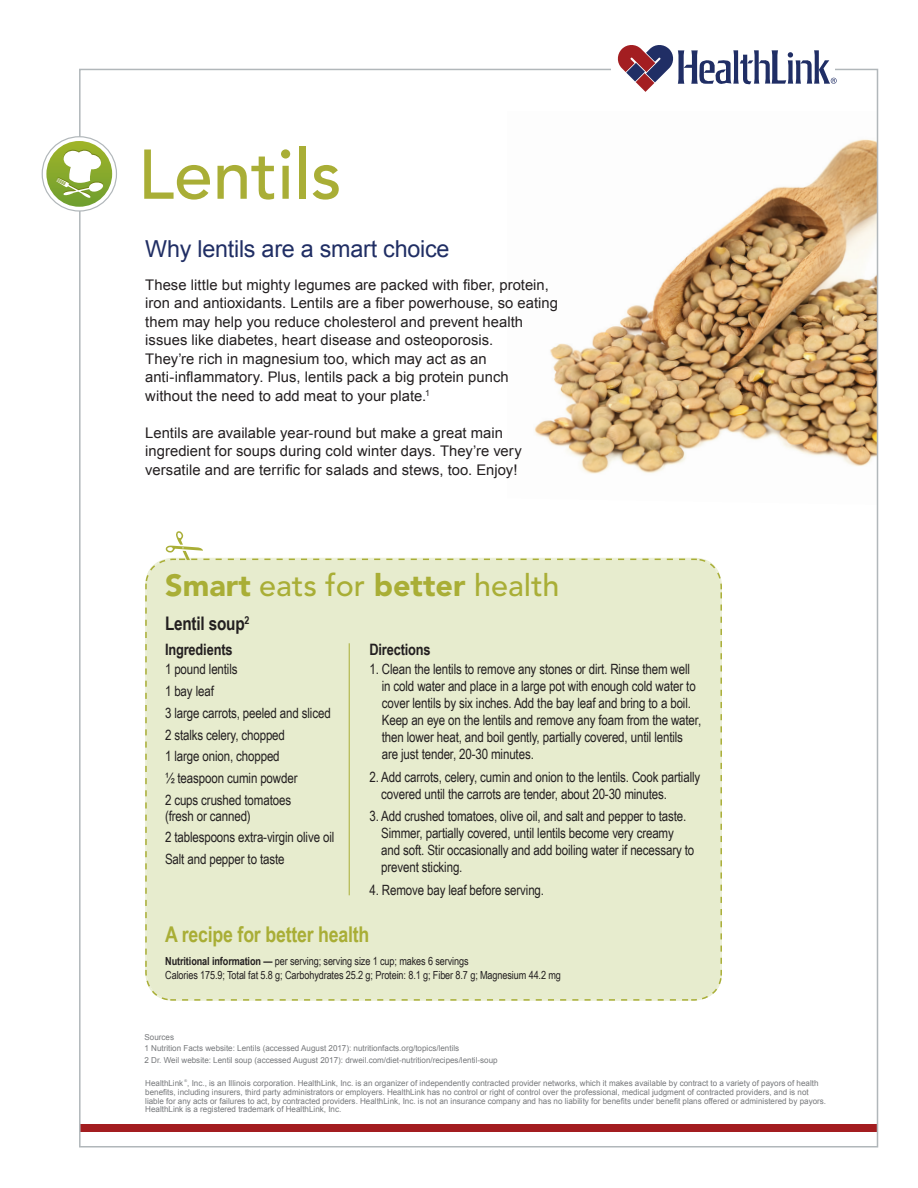
<style>
.page{position:relative;width:918px;height:1188px;background:#fff}
.page>*{position:absolute;margin:0;border:0;box-sizing:border-box;transform-origin:0 0}
.t1{font:500 69.6px "Avenir";color:#a9ae36}
.t2{font:500 30.6px "Avenir";color:#a9ae36}
.t3{font:23.4px "Arial";letter-spacing:-.01em;color:#202e64}
.t4{font:700 21.75px "Arial Narrow";letter-spacing:-.01em;color:#a9ae36}
.t5{font:700 18.75px "Arial Narrow";letter-spacing:-.01em;color:#231f20}
.t6{font:700 15.75px "Arial Narrow";letter-spacing:-.01em;color:#231f20}
.t7{font:14.7px/18.5px "Arial";letter-spacing:.005em;color:#231f20}
.t8{font:14.1px/16.8px "Arial Narrow";letter-spacing:-.01em;color:#231f20}
.t9{font:11.1px/13.8px "Arial Narrow";letter-spacing:-.01em;color:#231f20}
.t10{font:8.25px/8.7px "Arial";color:#76787b}
.t11{font:3.6px "Arial";color:#76787b}
.s1{font-weight:900}
.s2{font-weight:700}
</style>
<div class="page">
<img style="left:534px;top:139px;width:341px;height:335px">
<div style="left:80px;top:1124px;width:798px;height:8px;background:#a31d20"></div>
<svg style="left:617px;top:45px;width:220px;height:47px"></svg>
<div style="left:145px;top:558px;width:577px;height:443px;background:#e7ecce"></div>
<svg style="left:145px;top:531px;width:540px;height:52px"></svg>
<hr style="left:349px;top:643px;width:1px;height:252px;background:#a9ae36">
<div style="left:42px;top:136px;width:75px;height:76px;border:2px solid #b1b7ba;border-radius:50%"></div>
<svg style="left:43px;top:137px;width:73px;height:73px"></svg>
<svg style="left:46px;top:141px;width:66px;height:66px"></svg>
<svg style="left:56px;top:149px;width:48px;height:49px"></svg>
<h1 class="t1" style="left:138px;top:134px;width:205px">Lentils</h1>
<h3 class="t3" style="left:145px;top:233px;width:306px">Why lentils are a smart choice</h3>
<p class="t7" style="left:145px;top:275px;width:414px">These little but mighty legumes are packed with fiber, protein, iron and antioxidants. Lentils are a fiber powerhouse, so eating them may help you reduce cholesterol and prevent health issues like diabetes, heart disease and osteoporosis.<br>They’re rich in magnesium too, which may act as an anti-inflammatory. Plus, lentils pack a big protein punch without the need to add meat to your plate.<sup>1</sup></p>
<p class="t7" style="left:145px;top:423px;width:378px">Lentils are available year-round but make a great main ingredient for soups during cold winter days. They’re very versatile and are terrific for salads and stews, too. Enjoy!</p>
<h2 class="t2" style="left:165px;top:568px;width:396px"><span class="s1">Smart</span> eats for <span class="s1">better</span> health</h2>
<h3 class="t5" style="left:165px;top:609px;width:86px">Lentil soup<sup>2</sup></h3>
<p class="t6" style="left:165px;top:637px;width:69px">Ingredients</p>
<p class="t6" style="left:369px;top:637px;width:63px">Directions</p>
<p class="t8" style="left:165px;top:658px;width:167px;line-height:21.8px">1 pound lentils<br>1 bay leaf<br>3 large carrots, peeled and sliced<br>2 stalks celery, chopped<br>1 large onion, chopped<br>½ teaspoon cumin powder<br>2 cups crushed tomatoes</p>
<p class="t8" style="left:165px;top:804px;width:171px;line-height:21.8px">(fresh or canned)<br>2 tablespoons extra-virgin olive oil<br>Salt and pepper to taste</p>
<p class="t8" style="left:382px;top:661px;width:321px;text-indent:-12px">1. Clean the lentils to remove any stones or dirt. Rinse them well in cold water and place in a large pot with enough cold water to cover lentils by six inches. Add the bay leaf and bring to a boil.<br>Keep an eye on the lentils and remove any foam from the water, then lower heat, and boil gently, partially covered, until lentils are just tender, 20-30 minutes.</p>
<p class="t8" style="left:381px;top:768px;width:321px;text-indent:-12px">2. Add carrots, celery, cumin and onion to the lentils. Cook partially covered until the carrots are tender, about 20-30 minutes.</p>
<p class="t8" style="left:381px;top:808px;width:315px;text-indent:-12px">3. Add crushed tomatoes, olive oil, and salt and pepper to taste.<br>Simmer, partially covered, until lentils become very creamy and soft. Stir occasionally and add boiling water if necessary to prevent sticking.</p>
<p class="t8" style="left:369px;top:881px;width:176px">4. Remove bay leaf before serving.</p>
<h3 class="t4" style="left:165px;top:918px;width:206px">A recipe for better health</h3>
<p class="t9" style="left:165px;top:954px;width:397px"><span class="s2">Nutritional information —</span> per serving; serving size 1 cup; makes 6 servings<br>Calories 175.9; Total fat 5.8 g; Carbohydrates 25.2 g; Protein: 8.1 g; Fiber 8.7 g; Magnesium 44.2 mg</p>
<p class="t10" style="left:145px;top:1032px;width:355px;line-height:11.1px">Sources<br>1 Nutrition Facts website: Lentils (accessed August 2017): nutritionfacts.org/topics/lentils<br>2 Dr. Weil website: Lentil soup (accessed August 2017): drweil.com/diet-nutrition/recipes/lentil-soup</p>
<p class="t10" style="left:145px;top:1079px;width:40px">HealthLink</p>
<p class="t11" style="left:185px;top:1079px;width:4px">®</p>
<p class="t10" style="left:145px;top:1079px;width:682px;text-indent:42px">, Inc., is an Illinois corporation. HealthLink, Inc. is an organizer of independently contracted provider networks, which it makes available by contract to a variety of payors of health benefits, including insurers, third party administrators or employers. HealthLink has no control or right of control over the professional, medical judgment of contracted providers, and is not liable for any acts or failures to act, by contracted providers. HealthLink, Inc. is not an insurance company and has no liability for benefits under benefit plans offered or administered by payors.<br>HealthLink is a registered trademark of HealthLink, Inc.</p>
</div>
